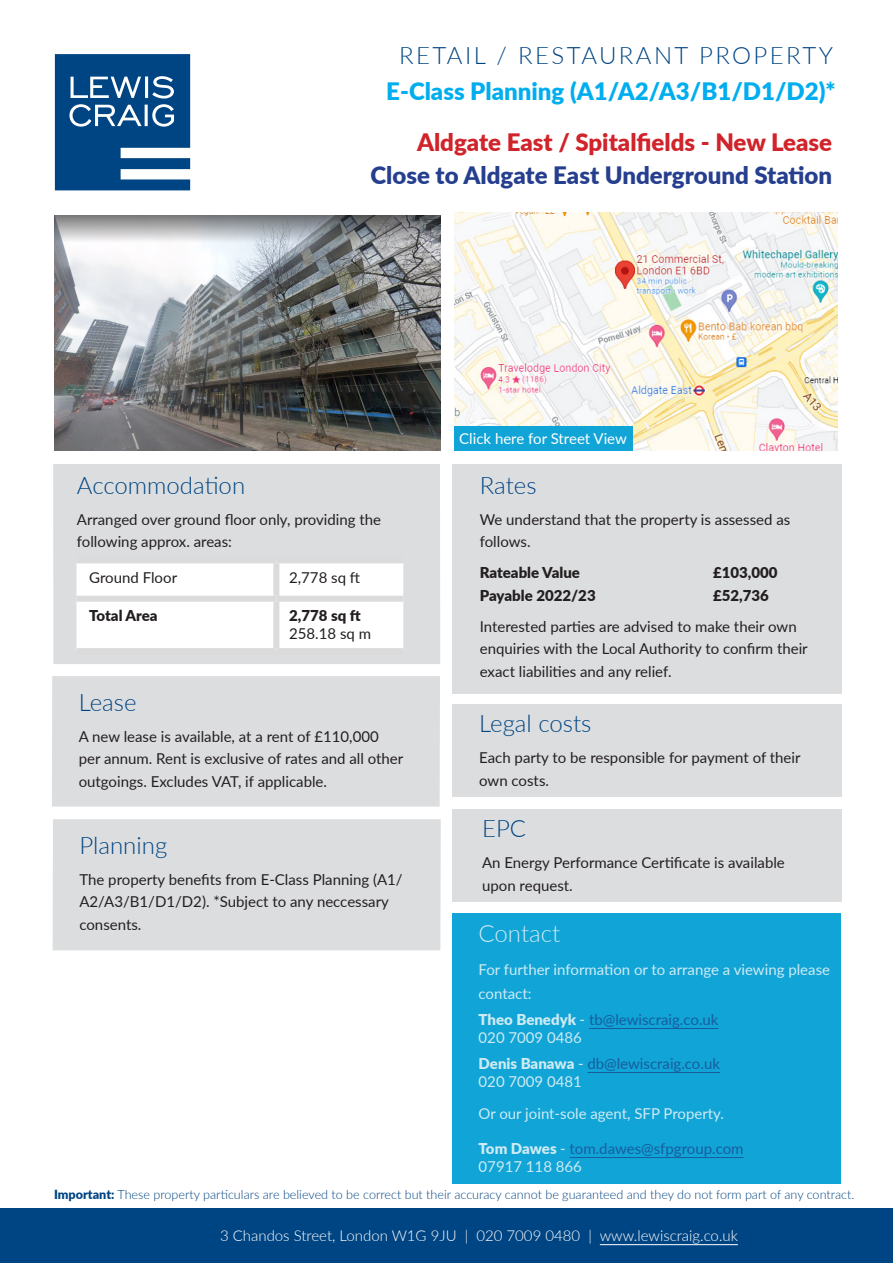
<style>
.page{position:relative;width:893px;height:1263px;background:#fff}
.page>*{position:absolute;margin:0;border:0;box-sizing:border-box;transform-origin:0 0}
.t1{font:300 24px "Lato";color:#004583}
.t2{font:900 24px "Lato";color:#253f8e}
.t3{font:900 24px "Lato";color:#00aeef}
.t4{font:900 24px "Lato";color:#d1232a}
.t5{font:300 24px "Lato";letter-spacing:.1em;color:#004583}
.t6{font:300 24px "Lato";color:#ceebf3}
.t7{font:15px/22.5px "Lato";color:#231f20}
.t8{font:15px/24px "Lato";color:#ceebf3}
.t9{font:15px "Lato";color:#175d9e}
.t10{font:900 15px/18px "Lato";color:#231f20}
.t11{font:300 15px "Lato";color:#fff}
.t12{font:15px "Lato";color:#fff}
.t13{font:300 12.6px "Lato";color:#004583}
.s1{font-weight:400}
.s2{font-weight:900;color:#ceebf3}
.s3{color:#ceebf3}
.s4{font-weight:900}
</style>
<div class="page">
<div style="left:0;top:1209px;width:893px;height:54px;background:#004583"></div>
<svg style="left:54px;top:54px;width:137px;height:137px"></svg>
<svg style="left:55px;top:54px;width:135px;height:136px;background:#296296"></svg>
<div style="left:53px;top:464px;width:387px;height:200px;background:#dcdddf"></div>
<div style="left:452px;top:464px;width:389px;height:229px;background:#dcdddf"></div>
<div style="left:452px;top:705px;width:389px;height:92px;background:#dcdddf"></div>
<div style="left:77px;top:563px;width:326px;height:85px;background:#fff"></div>
<div style="left:273px;top:563px;width:6px;height:33px;background:#dadbda"></div>
<div style="left:77px;top:596px;width:199px;height:6px;background:#dadbda"></div>
<div style="left:276px;top:596px;width:127px;height:6px;background:#dadbda"></div>
<div style="left:273px;top:602px;width:6px;height:46px;background:#dadbda"></div>
<div style="left:77px;top:648px;width:199px;height:6px;background:#dadbda"></div>
<div style="left:276px;top:648px;width:127px;height:6px;background:#dadbda"></div>
<div style="left:77px;top:557px;width:199px;height:6px;background:#dadbda"></div>
<div style="left:276px;top:557px;width:127px;height:6px;background:#dadbda"></div>
<img style="left:454px;top:212px;width:384px;height:239px">
<div style="left:454px;top:427px;width:178px;height:24px;background:#11a4d7"></div>
<img style="left:54px;top:215px;width:386px;height:236px">
<div style="left:452px;top:809px;width:389px;height:92px;background:#dcdddf"></div>
<hr style="left:600px;top:1244px;width:138px;height:1px;background:#fff">
<div style="left:452px;top:913px;width:389px;height:271px;background:#11a4d7"></div>
<hr style="left:589px;top:1028px;width:130px;height:1px;background:#175d9e">
<hr style="left:587px;top:1072px;width:133px;height:1px;background:#175d9e">
<hr style="left:570px;top:1157px;width:174px;height:1px;background:#175d9e">
<div style="left:52px;top:676px;width:388px;height:130px;background:#dcdddf"></div>
<div style="left:53px;top:819px;width:388px;height:131px;background:#dcdddf"></div>
<p class="t5" style="left:399px;top:39px;width:435px">RETAIL / RESTAURANT PROPERTY</p>
<p class="t3" style="left:386px;top:73px;width:451px">E-Class Planning (A1/A2/A3/B1/D1/D2)*</p>
<p class="t4" style="left:417px;top:124px;width:417px">Aldgate East / Spitalfields - New Lease</p>
<p class="t2" style="left:371px;top:157px;width:463px">Close to Aldgate East Underground Station</p>
<p class="t1" style="left:77px;top:468px;width:170px">Accommodation</p>
<p class="t7" style="left:77px;top:507px;width:306px">Arranged over ground floor only, providing the following approx. areas:</p>
<p class="t7" style="left:89px;top:566px;width:89px">Ground Floor</p>
<p class="t7" style="left:289px;top:566px;width:73px">2,778 sq ft</p>
<p class="t10" style="left:89px;top:606px;width:70px">Total Area</p>
<p class="t10" style="left:289px;top:606px;width:83px">2,778 sq ft<br><span class="s1">258.18 sq m</span></p>
<p class="t1" style="left:79px;top:685px;width:59px">Lease</p>
<p class="t7" style="left:79px;top:724px;width:326px">A new lease is available, at a rent of £110,000 per annum. Rent is exclusive of rates and all other outgoings. Excludes VAT, if applicable.</p>
<p class="t1" style="left:79px;top:828px;width:89px">Planning</p>
<p class="t7" style="left:79px;top:867px;width:325px">The property benefits from E-Class Planning (A1/<br>A2/A3/B1/D1/D2). *Subject to any neccessary consents.</p>
<p class="t12" style="left:459px;top:428px;width:169px">Click here for Street View</p>
<p class="t1" style="left:480px;top:468px;width:58px">Rates</p>
<p class="t7" style="left:480px;top:507px;width:312px">We understand that the property is assessed as follows.</p>
<p class="t10" style="left:480px;top:563px;width:102px">Rateable Value</p>
<p class="t10" style="left:713px;top:563px;width:66px">£103,000</p>
<p class="t10" style="left:480px;top:585px;width:117px">Payable 2022/23</p>
<p class="t10" style="left:713px;top:585px;width:57px">£52,736</p>
<p class="t7" style="left:480px;top:614px;width:329px">Interested parties are advised to make their own enquiries with the Local Authority to confirm their exact liabilities and any relief.</p>
<p class="t1" style="left:479px;top:707px;width:114px">Legal costs</p>
<p class="t7" style="left:479px;top:746px;width:323px">Each party to be responsible for payment of their own costs.</p>
<p class="t1" style="left:482px;top:812px;width:46px">EPC</p>
<p class="t7" style="left:482px;top:851px;width:304px">An Energy Performance Certificate is available upon request.</p>
<p class="t6" style="left:479px;top:917px;width:83px">Contact</p>
<p class="t8" style="left:479px;top:956px;width:353px">For further information or to arrange a viewing please contact:</p>
<p class="t9" style="left:479px;top:1009px;width:241px"><span class="s2">Theo Benedyk</span> <span class="s3">-</span> tb@lewiscraig.co.uk</p>
<p class="t8" style="left:479px;top:1024px;width:105px">020 7009 0486</p>
<p class="t9" style="left:479px;top:1053px;width:243px"><span class="s2">Denis Banawa</span> <span class="s3">-</span> db@lewiscraig.co.uk</p>
<p class="t8" style="left:479px;top:1068px;width:105px">020 7009 0481</p>
<p class="t8" style="left:479px;top:1101px;width:247px">Or our joint-sole agent, SFP Property.</p>
<p class="t9" style="left:479px;top:1138px;width:266px"><span class="s2">Tom Dawes</span> <span class="s3">-</span> tom.dawes@sfpgroup.com</p>
<p class="t8" style="left:479px;top:1153px;width:105px">07917 118 866</p>
<p class="t13" style="left:54px;top:1186px;width:802px"><span class="s4">Important:</span> These property particulars are believed to be correct but their accuracy cannot be guaranteed and they do not form part of any contract.</p>
<p class="t11" style="left:220px;top:1225px;width:519px">3 Chandos Street, London W1G 9JU | 020 7009 0480 | www.lewiscraig.co.uk</p>
</div>
